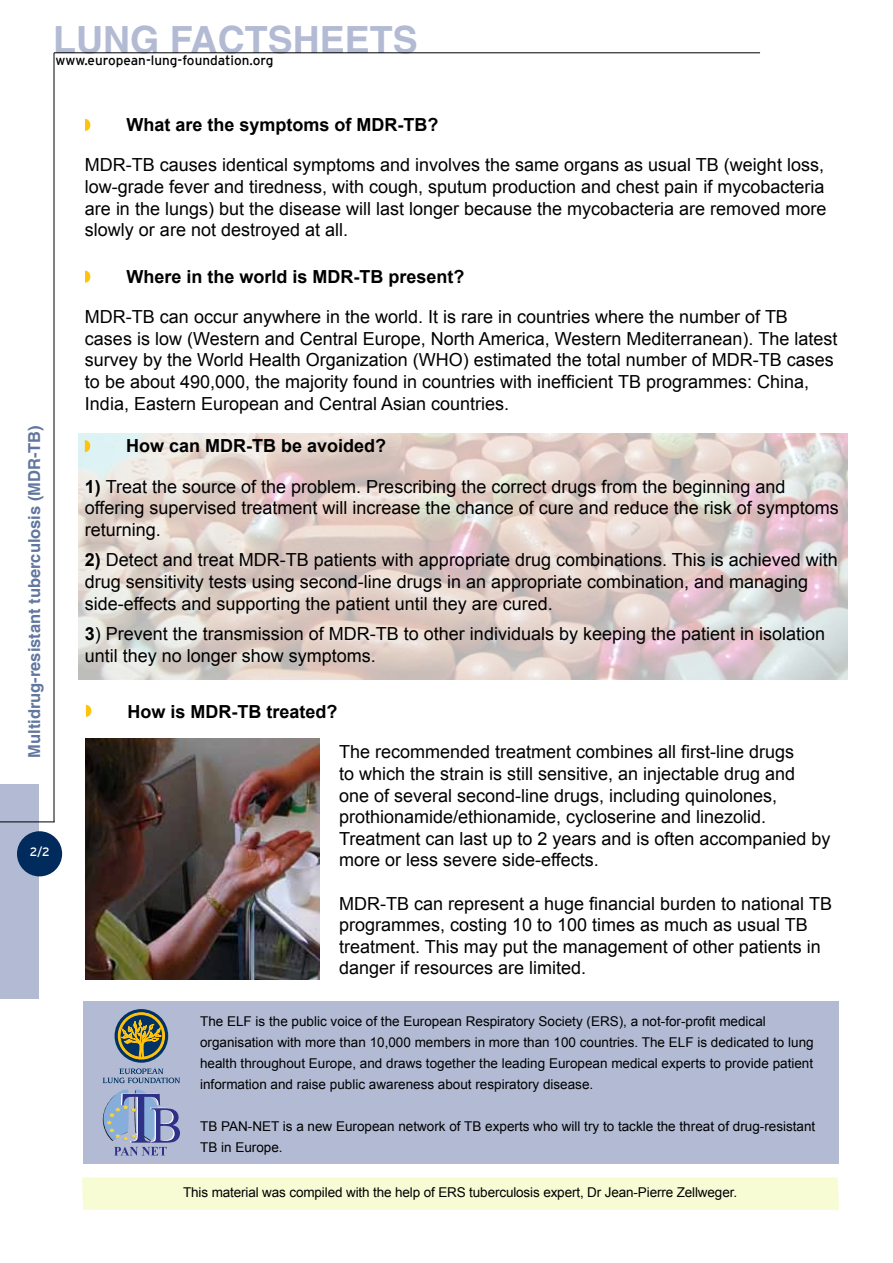
<style>
.page{position:relative;width:893px;height:1263px;background:#fff}
.page>*{position:absolute;margin:0;border:0;box-sizing:border-box;transform-origin:0 0}
.t1{font:700 37.5px "Helvetica";color:#b2bbd3}
.t2{font:18px/21.6px "Arial";color:#000}
.t3{font:700 18px "Arial";color:#000}
.t4{font:700 16.5px "Helvetica";color:#62779f}
.t5{font:13.5px/21px "Arial";color:#000}
.t6{font:13.5px "Interstate";color:#000}
.t7{font:12px "Interstate";color:#fff}
.s1{font-weight:700}
</style>
<div class="page">
<div style="left:0;top:785px;width:38px;height:214px;background:#b2bbd3"></div>
<div style="left:17px;top:831px;width:45px;height:45px;background:#002b5c;border-radius:50%"></div>
<hr style="left:54px;top:53px;width:1px;height:769px;background:#000">
<hr style="left:54px;top:52px;width:706px;height:1px;background:#000">
<hr style="left:0;top:821px;width:55px;height:1px;background:#000">
<img style="left:79px;top:433px;width:769px;height:247px">
<img style="left:86px;top:739px;width:233px;height:240px">
<svg style="left:85px;top:271px;width:5px;height:12px"></svg>
<svg style="left:85px;top:119px;width:5px;height:12px"></svg>
<svg style="left:85px;top:440px;width:5px;height:12px"></svg>
<svg style="left:86px;top:705px;width:5px;height:12px"></svg>
<div style="left:82px;top:1177px;width:757px;height:33px;background:#f7fcd5"></div>
<div style="left:83px;top:1001px;width:756px;height:163px;background:#b2bbd3"></div>
<svg style="left:115px;top:1009px;width:53px;height:54px"></svg>
<svg style="left:103px;top:1068px;width:77px;height:15px"></svg>
<svg style="left:118px;top:1012px;width:47px;height:47px;background:#767749"></svg>
<svg style="left:103px;top:1089px;width:58px;height:52px"></svg>
<img style="left:114px;top:1147px;width:53px;height:8px">
<img style="left:160px;top:1108px;width:20px;height:35px">
<img style="left:121px;top:1093px;width:38px;height:48px">
<img style="left:122px;top:1094px;width:38px;height:49px">
<h1 class="t1" style="left:53px;top:17px;width:366px">LUNG FACTSHEETS</h1>
<p class="t6" style="left:56px;top:53px;width:219px">www.european-lung-foundation.org</p>
<p class="t3" style="left:126px;top:113px;width:314px">What are the symptoms of MDR-TB?</p>
<p class="t2" style="left:85px;top:154px;width:743px">MDR-TB causes identical symptoms and involves the same organs as usual TB (weight loss, low-grade fever and tiredness, with cough, sputum production and chest pain if mycobacteria are in the lungs) but the disease will last longer because the mycobacteria are removed more slowly or are not destroyed at all.</p>
<p class="t4" style="left:24px;top:758px;width:334px;rotate:-90deg">Multidrug-resistant tuberculosis (MDR-TB)</p>
<p class="t7" style="left:30px;top:845px;width:21px">2/2</p>
<p class="t3" style="left:126px;top:265px;width:340px">Where in the world is MDR-TB present?</p>
<p class="t2" style="left:85px;top:306px;width:754px">MDR-TB can occur anywhere in the world. It is rare in countries where the number of TB cases is low (Western and Central Europe, North America, Western Mediterranean). The latest survey by the World Health Organization (WHO) estimated the total number of MDR-TB cases to be about 490,000, the majority found in countries with inefficient TB programmes: China, India, Eastern European and Central Asian countries.</p>
<p class="t3" style="left:126px;top:434px;width:262px">How can MDR-TB be avoided?</p>
<p class="t2" style="left:85px;top:476px;width:755px"><span class="s1">1)</span> Treat the source of the problem. Prescribing the correct drugs from the beginning and offering supervised treatment will increase the chance of cure and reduce the risk of symptoms returning.</p>
<p class="t2" style="left:85px;top:549px;width:754px"><span class="s1">2)</span> Detect and treat MDR-TB patients with appropriate drug combinations. This is achieved with drug sensitivity tests using second-line drugs in an appropriate combination, and managing side-effects and supporting the patient until they are cured.</p>
<p class="t2" style="left:85px;top:623px;width:742px"><span class="s1">3</span>) Prevent the transmission of MDR-TB to other individuals by keeping the patient in isolation until they no longer show symptoms.</p>
<p class="t3" style="left:127px;top:700px;width:212px">How is MDR-TB treated?</p>
<p class="t2" style="left:339px;top:741px;width:493px">The recommended treatment combines all first-line drugs<br>to which the strain is still sensitive, an injectable drug and<br>one of several second-line drugs, including quinolones, prothionamide/ethionamide, cycloserine and linezolid.<br>Treatment can last up to 2 years and is often accompanied by more or less severe side-effects.</p>
<p class="t2" style="left:339px;top:893px;width:494px">MDR-TB can represent a huge financial burden to national TB programmes, costing 10 to 100 times as much as usual TB treatment. This may put the management of other patients in danger if resources are limited.</p>
<p class="t5" style="left:200px;top:1011px;width:615px">The ELF is the public voice of the European Respiratory Society (ERS), a not-for-profit medical organisation with more than 10,000 members in more than 100 countries. The ELF is dedicated to lung health throughout Europe, and draws together the leading European medical experts to provide patient information and raise public awareness about respiratory disease.</p>
<p class="t5" style="left:200px;top:1116px;width:617px">TB PAN-NET is a new European network of TB experts who will try to tackle the threat of drug-resistant<br>TB in Europe.</p>
<p class="t5" style="left:183px;top:1182px;width:555px">This material was compiled with the help of ERS tuberculosis expert, Dr Jean-Pierre Zellweger.</p>
</div>
